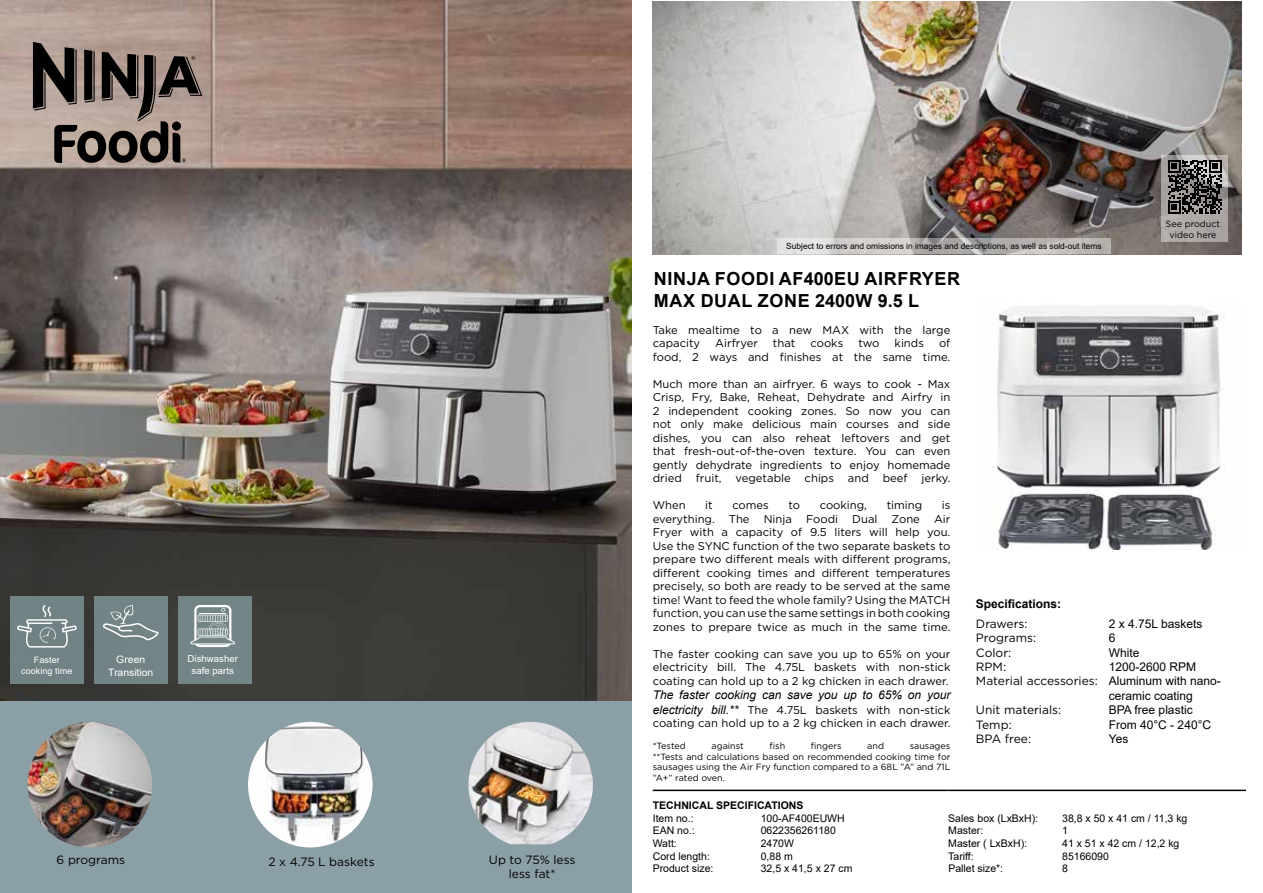
<style>
.page{position:relative;width:1263px;height:893px;background:#fff}
.page>*{position:absolute;margin:0;border:0;box-sizing:border-box;transform-origin:0 0}
.t1{font:700 18px/21.6px "Arial";letter-spacing:.035em;color:#000}
.t2{font:12px/14.4px "Gotham";color:#000}
.t3{font:12px/14.4px "Arial";color:#000}
.t4{font:italic 12px "Arial";color:#000}
.t5{font:700 12px "Arial";color:#000}
.t6{font:11.25px/13.5px "Gotham";color:#000;text-align:justify}
.t7{font:10.5px "Arial";color:#000}
.t8{font:700 10.5px "Arial";color:#000}
.t9{font:10.2px/12.3px "Arial";color:#fff;text-align:center}
.t10{font:9.6px/11.4px "Arial";color:#fff;text-align:center}
.t11{font:9px/10.8px "Gotham";color:#000;text-align:justify}
.t12{font:8.85px/10.6px "Arial";color:#fff;text-align:center;scale:1.04 1}
.t13{font:8.4px "Arial";color:#000}
.s1{font-family:"Arial";font-style:italic;font-size:12px}
</style>
<div class="page">
<img style="left:0;top:0;width:631px;height:701px">
<img style="left:653px;top:1px;width:589px;height:254px">
<div style="left:0;top:701px;width:631px;height:192px;background:#8a9fa6"></div>
<img style="left:28px;top:722px;width:124px;height:125px">
<img style="left:248px;top:722px;width:125px;height:125px">
<img style="left:468px;top:722px;width:125px;height:122px">
<img style="left:992px;top:306px;width:234px;height:243px">
<svg style="left:33px;top:42px;width:169px;height:121px;background:#766861"></svg>
<svg style="left:777px;top:238px;width:333px;height:16px;background:#c3c0be"></svg>
<svg style="left:1161px;top:155px;width:67px;height:87px;background:#aea9a7"></svg>
<svg style="left:1167px;top:160px;width:55px;height:54px;background:#4a4948"></svg>
<div style="left:178px;top:596px;width:73px;height:88px;background:#738587"></div>
<div style="left:94px;top:596px;width:73px;height:88px;background:#728485"></div>
<div style="left:10px;top:596px;width:74px;height:88px;background:#718384"></div>
<svg style="left:17px;top:605px;width:60px;height:43px"></svg>
<svg style="left:103px;top:605px;width:56px;height:36px"></svg>
<svg style="left:190px;top:605px;width:45px;height:42px"></svg>
<hr style="left:653px;top:790px;width:295px;height:1px;background:#000">
<hr style="left:948px;top:790px;width:298px;height:1px;background:#000">
<p class="t12" style="left:21px;top:655px;width:51px">Faster cooking time</p>
<p class="t9" style="left:108px;top:653px;width:47px">Green<br>Transition</p>
<p class="t10" style="left:188px;top:653px;width:52px">Dishwasher safe parts</p>
<p class="t2" style="left:57px;top:853px;width:70px">6 programs</p>
<p class="t2" style="left:268px;top:855px;width:108px">2 x 4.75 L baskets</p>
<p class="t2" style="left:489px;top:852px;width:88px;text-align:center">Up to 75% less less fat*</p>
<p class="t13" style="left:786px;top:240px;width:317px">Subject to errors and omissions in images and descriptions, as well as sold-out items</p>
<p class="t11" style="left:1165px;top:218px;width:56px;text-align:center">See product video here</p>
<h1 class="t1" style="left:654px;top:269px;width:308px">NINJA FOODI AF400EU AIRFRYER<br>MAX DUAL ZONE 2400W 9.5 L</h1>
<p class="t6" style="left:653px;top:323px;width:299px">Take mealtime to a new MAX with the large capacity</p>
<p class="t6" style="left:653px;top:336px;width:299px;text-align:right">of<br>food, 2 ways and finishes at the same time.</p>
<p class="t6" style="left:653px;top:377px;width:299px">Much more than an airfryer. 6 ways to cook - Max Crisp, Fry, Bake, Reheat, Dehydrate and Airfry in 2 independent cooking zones. So now you can not only make delicious main courses and side dishes, you can also reheat leftovers and get that fresh-out-of-the-oven texture. You can even gently dehydrate ingredients to enjoy homemade dried fruit, vegetable chips and beef jerky.</p>
<p class="t6" style="left:653px;top:498px;width:34px">When</p>
<p class="t6" style="left:705px;top:498px;width:9px">it</p>
<p class="t6" style="left:732px;top:498px;width:38px">comes</p>
<p class="t6" style="left:788px;top:498px;width:13px">to</p>
<p class="t6" style="left:820px;top:498px;width:49px">cooking,</p>
<p class="t6" style="left:887px;top:498px;width:37px">timing</p>
<p class="t6" style="left:942px;top:498px;width:10px">is</p>
<p class="t6" style="left:653px;top:512px;width:64px">everything.</p>
<p class="t6" style="left:729px;top:512px;width:22px">The</p>
<p class="t6" style="left:764px;top:512px;width:30px">Ninja</p>
<p class="t6" style="left:806px;top:512px;width:34px">Foodi</p>
<p class="t6" style="left:852px;top:512px;width:27px">Dual</p>
<p class="t6" style="left:891px;top:512px;width:30px">Zone</p>
<p class="t6" style="left:715px;top:336px;width:44px">Airfryer</p>
<p class="t6" style="left:773px;top:336px;width:24px">that</p>
<p class="t6" style="left:810px;top:336px;width:34px">cooks</p>
<p class="t6" style="left:858px;top:336px;width:23px">two</p>
<p class="t6" style="left:895px;top:336px;width:31px">kinds</p>
<p class="t6" style="left:653px;top:512px;width:299px;text-indent:281px">Air Fryer with a capacity of 9.5 liters will help you.<br>Use the SYNC function of the two separate baskets to prepare two different meals with different programs, different cooking times and different temperatures precisely, so both are ready to be served at the same time! Want to feed the whole family? Using the MATCH function, you can use the same settings in both cooking zones to prepare twice as much in the same time.</p>
<p class="t6" style="left:653px;top:647px;width:299px">The faster cooking can save you up to 65% on your electricity bill. The 4.75L baskets with non-stick coating can hold up to a 2 kg chicken in each drawer.</p>
<p class="t4" style="left:653px;top:687px;width:299px">The faster cooking can save you up to 65% on your</p>
<p class="t6" style="left:653px;top:703px;width:299px"><span class="s1">electricity bill.**</span> The 4.75L baskets with non-stick coating can hold up to a 2 kg chicken in each drawer.</p>
<p class="t11" style="left:653px;top:740px;width:35px">*Tested</p>
<p class="t11" style="left:711px;top:740px;width:34px">against</p>
<p class="t11" style="left:769px;top:740px;width:17px">fish</p>
<p class="t11" style="left:811px;top:740px;width:32px">fingers</p>
<p class="t11" style="left:867px;top:740px;width:18px">and</p>
<p class="t11" style="left:653px;top:740px;width:299px;text-indent:257px">sausages **Tests and calculations based on recommended cooking time for sausages using the Air Fry function compared to a 68L ”A” and 71L ”A+” rated oven.</p>
<p class="t5" style="left:976px;top:596px;width:87px">Specifications:</p>
<p class="t2" style="left:976px;top:616px;width:123px">Drawers:<br>Programs:<br>Color:<br>RPM:<br>Material accessories:</p>
<p class="t2" style="left:976px;top:702px;width:87px">Unit materials:<br>Temp:<br>BPA free:</p>
<p class="t3" style="left:1109px;top:616px;width:114px">2 x 4.75L baskets<br>6<br>White<br>1200-2600 RPM<br>Aluminum with nano&shy;ceramic coating<br>BPA free plastic<br>From 40°C - 240°C<br>Yes</p>
<p class="t8" style="left:653px;top:798px;width:152px">TECHNICAL SPECIFICATIONS</p>
<p class="t7" style="left:653px;top:811px;width:42px">Item no.:</p>
<p class="t7" style="left:761px;top:811px;width:86px">100-AF400EUWH</p>
<p class="t7" style="left:653px;top:823px;width:44px">EAN no.:</p>
<p class="t7" style="left:761px;top:823px;width:77px">0622356261180</p>
<p class="t7" style="left:653px;top:836px;width:26px">Watt:</p>
<p class="t7" style="left:761px;top:836px;width:35px">2470W</p>
<p class="t7" style="left:653px;top:849px;width:59px">Cord length:</p>
<p class="t7" style="left:761px;top:849px;width:34px">0,88 m</p>
<p class="t7" style="left:653px;top:861px;width:62px">Product size:</p>
<p class="t7" style="left:761px;top:861px;width:93px">32,5 x 41,5 x 27 cm</p>
<p class="t7" style="left:948px;top:811px;width:91px">Sales box (LxBxH):</p>
<p class="t7" style="left:1062px;top:811px;width:127px">38,8 x 50 x 41 cm / 11,3 kg</p>
<p class="t7" style="left:948px;top:823px;width:37px">Master:</p>
<p class="t7" style="left:1062px;top:823px;width:7px">1</p>
<p class="t7" style="left:948px;top:836px;width:80px">Master ( LxBxH):</p>
<p class="t7" style="left:1062px;top:836px;width:119px">41 x 51 x 42 cm / 12,2 kg</p>
<p class="t7" style="left:948px;top:849px;width:27px">Tariff:</p>
<p class="t7" style="left:1062px;top:849px;width:48px">85166090</p>
<p class="t7" style="left:948px;top:861px;width:56px">Pallet size*:</p>
<p class="t7" style="left:1062px;top:861px;width:7px">8</p>
</div>
